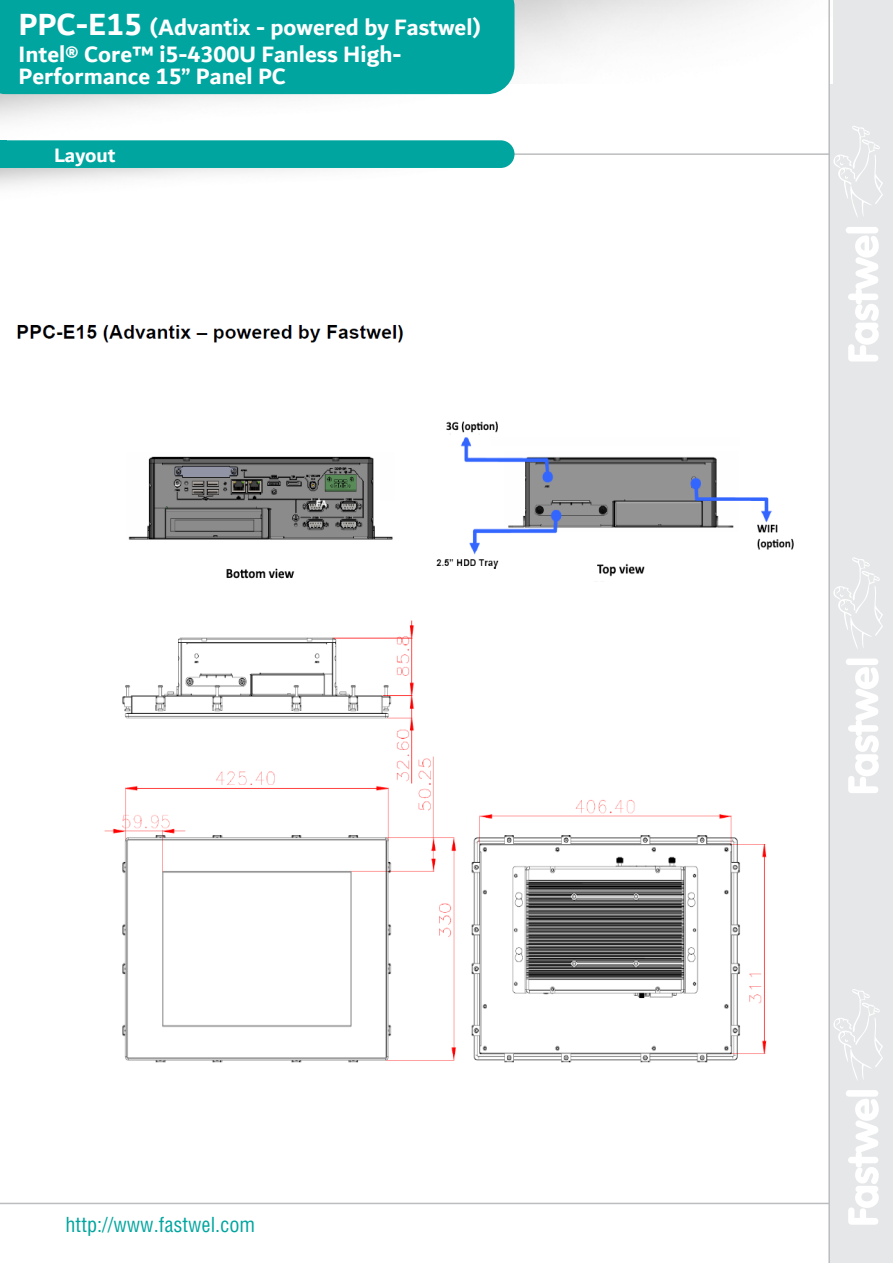
<style>
.page{position:relative;width:893px;height:1263px;background:#fff}
.page>*{position:absolute;margin:0;border:0;box-sizing:border-box;transform-origin:0 0}
.t1{font:700 24px/26.4px "Dubai";color:#fff}
.t2{font:21px "Helios Cond C";color:#00a59f}
.t3{font:700 21px "Dubai";color:#fff}
.s1{font-size:33px}
</style>
<div class="page">
<div style="left:829px;top:0;width:64px;height:1263px;background:#e6e7e9"></div>
<img style="left:514px;top:0;width:318px;height:84px">
<hr style="left:0;top:1203px;width:829px;height:1px;background:#bcbdc0">
<svg style="left:833px;top:989px;width:50px;height:91px"></svg>
<svg style="left:848px;top:1099px;width:31px;height:126px"></svg>
<div style="left:846px;top:1090px;width:32px;height:7px;background:#fff;border-radius:3px"></div>
<svg style="left:833px;top:557px;width:50px;height:92px"></svg>
<svg style="left:848px;top:667px;width:31px;height:126px"></svg>
<div style="left:846px;top:658px;width:32px;height:7px;background:#fff;border-radius:3px"></div>
<svg style="left:833px;top:126px;width:50px;height:91px"></svg>
<svg style="left:848px;top:235px;width:31px;height:126px"></svg>
<div style="left:846px;top:227px;width:32px;height:6px;background:#fff;border-radius:3px"></div>
<div style="left:0;top:0;width:514px;height:94px;background:#00a59f"></div>
<hr style="left:828px;top:0;width:2px;height:1263px;background:#bcbdc0">
<hr style="left:0;top:153px;width:829px;height:2px;background:#bcbdc0">
<div style="left:0;top:140px;width:514px;height:28px;background:#00a59f"></div>
<img style="left:17px;top:325px;width:387px;height:18px">
<img style="left:104px;top:421px;width:690px;height:642px">
<p class="t1" style="left:19px;top:14px;width:464px"><span class="s1">PPC-E15</span> (Advantix - powered by Fastwel)<br>Intel® Core™ i5-4300U Fanless High-</p>
<p class="t1" style="left:19px;top:63px;width:269px">Performance 15” Panel PC</p>
<p class="t3" style="left:54px;top:142px;width:63px">Layout</p>
<p class="t2" style="left:65px;top:1217px;width:191px">http://www.fastwel.com</p>
</div>
